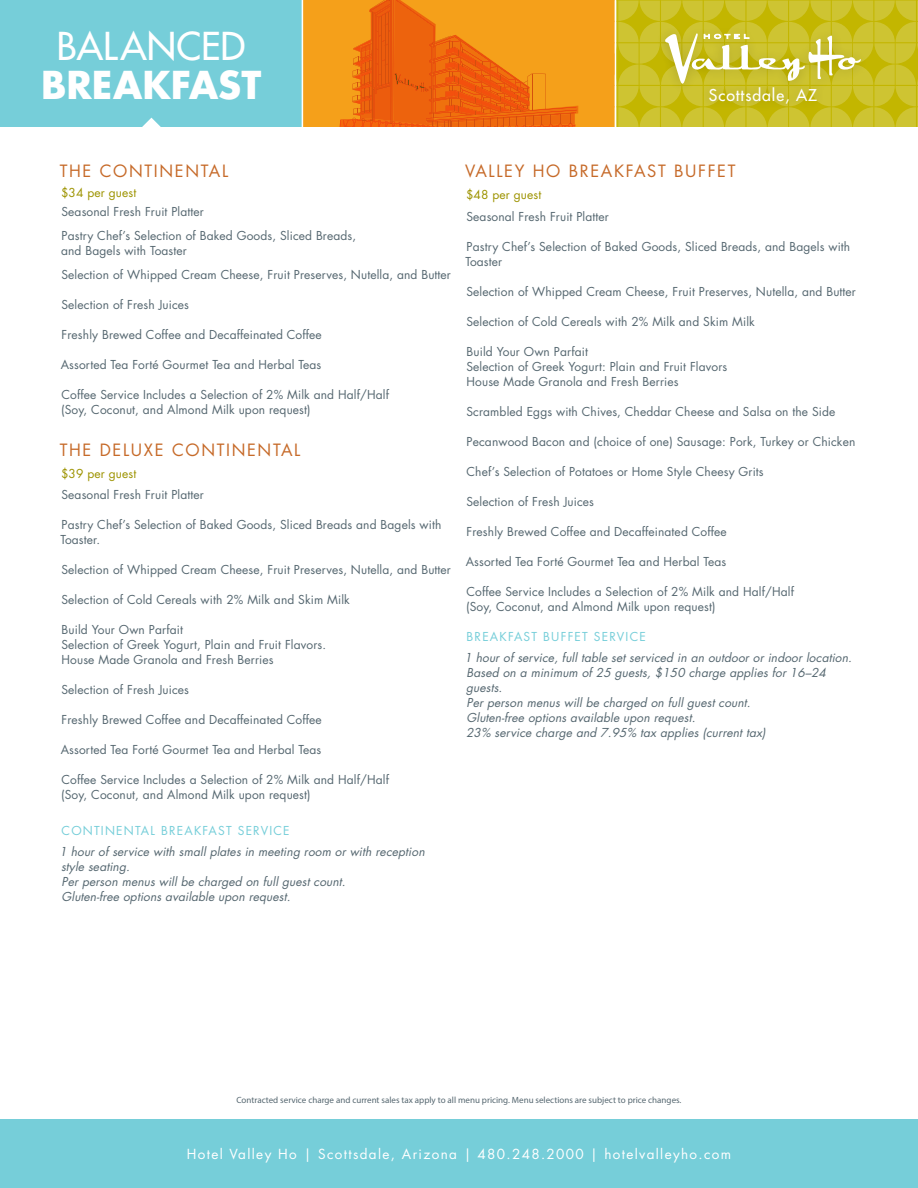
<style>
.page{position:relative;width:918px;height:1188px;background:#fff}
.page>*{position:absolute;margin:0;border:0;box-sizing:border-box;transform-origin:0 0}
.t1{font:700 37.5px "Futura Std";color:#fff}
.t2{font:500 37.5px "Futura Std";color:#fff}
.t3{font:16.5px "Futura Std";letter-spacing:.1em;color:#c66a29}
.t4{font:500 15.9px "Futura Std";letter-spacing:.06em;color:#fff}
.t5{font:13.5px "Futura Std";letter-spacing:.1em;color:#fff}
.t6{font:12px/15px "Futura Std";letter-spacing:.01em;color:#556770}
.t7{font:italic 12px/15px "Futura Std";color:#556770}
.t8{font:12px "Futura Std";letter-spacing:.1em;color:#76ced9}
.t9{font:12px "Futura Std";letter-spacing:.01em;color:#9d9300}
.t10{font:12px "Futura Std";letter-spacing:.18em;color:#76ced9}
.t11{font:9px "Myriad Pro";color:#556770}
</style>
<div class="page">
<div style="left:303px;top:0;width:312px;height:127px;background:#f5a01a"></div>
<svg style="left:340px;top:0;width:238px;height:127px"></svg>
<svg style="left:616px;top:1px;width:302px;height:126px;background:#ccc22f"></svg>
<div style="left:0;top:0;width:303px;height:127px;background:#76ced9"></div>
<hr style="left:302px;top:0;width:1px;height:127px;background:#fff">
<div style="left:0;top:1119px;width:918px;height:69px;background:#76ced9"></div>
<svg style="left:142px;top:118px;width:19px;height:9px"></svg>
<h1 class="t2" style="left:57px;top:23px;width:190px">Balanced</h1>
<h1 class="t1" style="left:41px;top:60px;width:222px">BREAKFAST</h1>
<h3 class="t4" style="left:709px;top:85px;width:110px">Scottsdale, AZ</h3>
<h2 class="t3" style="left:60px;top:161px;width:170px">Th e Continental</h2>
<p class="t9" style="left:61px;top:185px;width:77px">$34 per guest</p>
<p class="t6" style="left:61px;top:200px;width:296px;line-height:23.7px">Seasonal Fresh Fruit Platter<br>Pastry Chef’s Selection of Baked Goods, Sliced Breads,</p>
<p class="t6" style="left:61px;top:239px;width:391px;line-height:23.7px">and Bagels with Toaster<br>Selection of Whipped Cream Cheese, Fruit Preserves, N utella, and Butter</p>
<p class="t6" style="left:61px;top:297px;width:129px">Selection of Fresh Juices</p>
<p class="t6" style="left:62px;top:327px;width:262px">Freshly Brewed Coffee and Decaffeinated Coffee</p>
<p class="t6" style="left:61px;top:357px;width:262px">Assorted Tea Forté Gourmet Tea and Herbal Teas</p>
<p class="t6" style="left:61px;top:387px;width:329px">Coffee Service I ncludes a Selection of 2% Milk and Half/Half (Soy, Coconut, and Almond Milk upon request)</p>
<h2 class="t3" style="left:60px;top:439px;width:242px">Th e Deluxe Continental</h2>
<p class="t9" style="left:61px;top:465px;width:77px">$39 per guest</p>
<p class="t6" style="left:61px;top:487px;width:144px">Seasonal Fresh Fruit Platter</p>
<p class="t6" style="left:60px;top:517px;width:382px">Pastry Chef’s Selection of Baked Goods, Sliced Breads and Bagels with<br>Toaster.</p>
<p class="t6" style="left:61px;top:562px;width:391px">Selection of Whipped Cream Cheese, Fruit Preserves, N utella, and Butter</p>
<p class="t6" style="left:61px;top:592px;width:290px">Selection of Cold Cereals with 2% Milk and Skim Milk</p>
<p class="t6" style="left:61px;top:622px;width:266px">Build Your Own Parfait<br>Selection of Greek Yogurt, Plain and Fruit Flavors.<br>House Made Granola and Fresh Berries</p>
<p class="t6" style="left:61px;top:682px;width:129px">Selection of Fresh Juices</p>
<p class="t6" style="left:62px;top:712px;width:262px">Freshly Brewed Coffee and Decaffeinated Coffee</p>
<p class="t6" style="left:61px;top:742px;width:262px">Assorted Tea Forté Gourmet Tea and Herbal Teas</p>
<p class="t6" style="left:61px;top:772px;width:329px">Coffee Service I ncludes a Selection of 2% Milk and Half/Half (Soy, Coconut, and Almond Milk upon request)</p>
<p class="t8" style="left:62px;top:823px;width:150px">Continental Breakfast</p>
<p class="t10" style="left:238px;top:823px;width:53px">service</p>
<p class="t7" style="left:59px;top:844px;width:370px">1 hour of service with small plates in meeting room or with reception style seating.<br>Per person menus will be charged on full guest count.<br>Gluten-free options available upon request.</p>
<h2 class="t3" style="left:465px;top:161px;width:172px">Valley Ho Breakfast</h2>
<h2 class="t3" style="left:674px;top:161px;width:59px">Buffet</h2>
<p class="t9" style="left:466px;top:187px;width:77px">$48 per guest</p>
<p class="t6" style="left:466px;top:209px;width:144px">Seasonal Fresh Fruit Platter</p>
<p class="t6" style="left:465px;top:239px;width:386px">Pastry Chef’s Selection of Baked Goods, Sliced Breads, and Bagels with<br>Toaster</p>
<p class="t6" style="left:466px;top:284px;width:391px">Selection of Whipped Cream Cheese, Fruit Preserves, N utella, and Butter</p>
<p class="t6" style="left:466px;top:314px;width:290px">Selection of Cold Cereals with 2% Milk and Skim Milk</p>
<p class="t6" style="left:466px;top:344px;width:262px">Build Your Own Parfait<br>Selection of Greek Yogurt: Plain and Fruit Flavors<br>House Made Granola and Fresh Berries</p>
<p class="t6" style="left:466px;top:404px;width:371px">Scrambled Eggs with Chives, Cheddar Cheese and Salsa on the Side</p>
<p class="t6" style="left:467px;top:434px;width:390px">Pecanwood Bacon and (choice of one) Sausage: Pork, Turkey or Chicken</p>
<p class="t6" style="left:467px;top:464px;width:299px">Chef’s Selection of Potatoes or Home Style Cheesy Grits</p>
<p class="t6" style="left:466px;top:494px;width:129px">Selection of Fresh Juices</p>
<p class="t6" style="left:467px;top:524px;width:262px">Freshly Brewed Coffee and Decaffeinated Coffee</p>
<p class="t6" style="left:466px;top:554px;width:262px">Assorted Tea Forté Gourmet Tea and Herbal Teas</p>
<p class="t6" style="left:466px;top:584px;width:329px">Coffee Service I ncludes a Selection of 2% Milk and Half/Half (Soy, Coconut, and Almond Milk upon request)</p>
<p class="t8" style="left:467px;top:629px;width:50px">Breakfast</p>
<p class="t8" style="left:543px;top:629px;width:104px">Buffet service</p>
<p class="t7" style="left:464px;top:651px;width:392px">1 hour of service, full table set serviced in an outdoor or indoor location.<br>Based on a minimum of 25 guests, $150 charge applies for 16–24 guests.<br>Per person menus will be charged on full guest count.<br>Gluten-free options available upon request.<br>23% service charge and 7.95% tax applies (current tax)</p>
<p class="t11" style="left:236px;top:1094px;width:447px">Contracted service charge and current sales tax apply to all menu pricing. Menu selections are subject to price changes.</p>
<p class="t5" style="left:187px;top:1145px;width:546px">Hotel Valley Ho | Scottsdale, Arizona | 480.248.2000 | hotelvalleyho.com</p>
</div>
